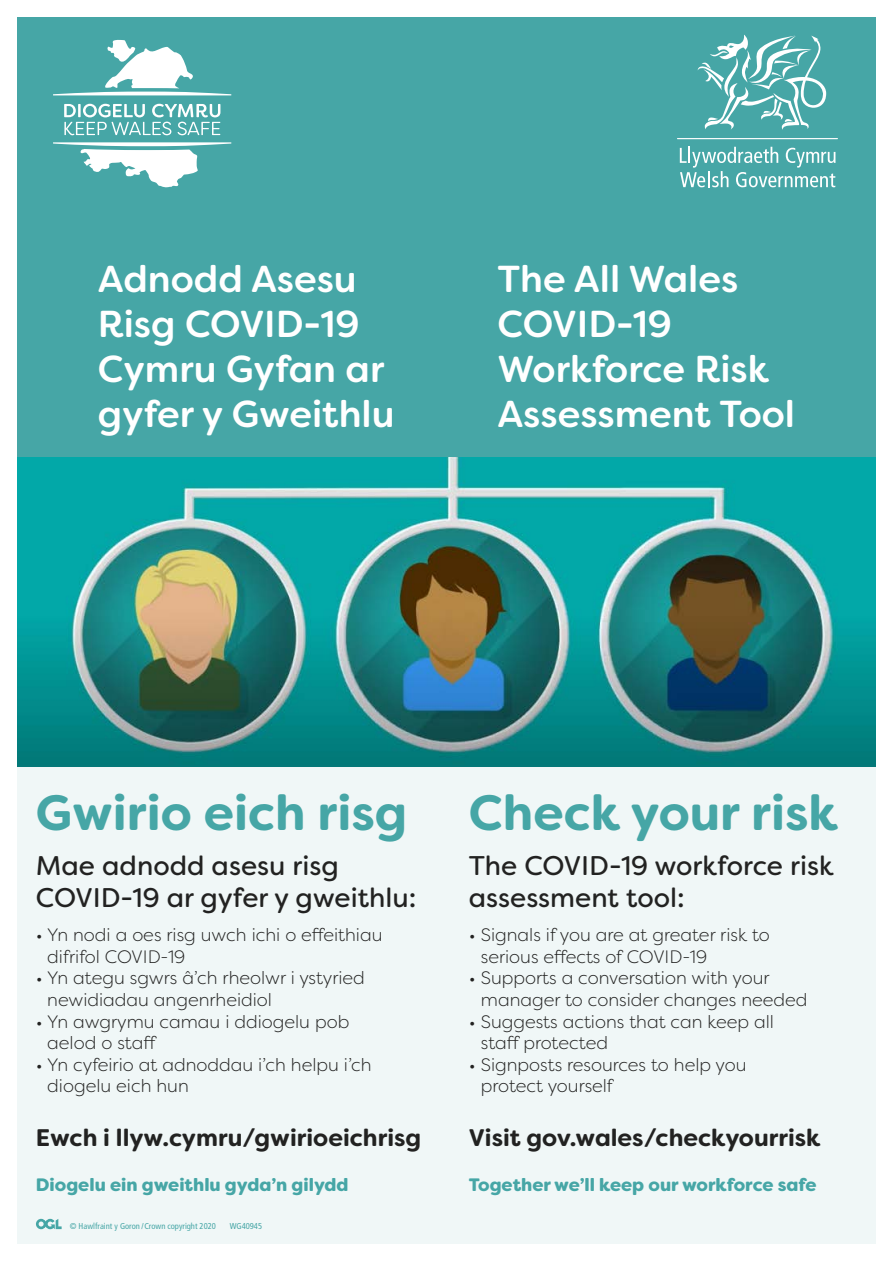
<style>
.page{position:relative;width:893px;height:1263px;background:#fff}
.page>*{position:absolute;margin:0;border:0;box-sizing:border-box;transform-origin:0 0}
.t1{font:700 49.5px "Filson Soft";color:#46a6a6}
.t2{font:500 37.5px/45px "Filson Soft";color:#fff}
.t3{font:27px/31.5px "Filson Soft";color:#222221}
.t4{font:700 24px "Filson Soft";color:#222221}
.t5{font:300 18px/21.6px "Filson Soft";color:#222221}
.t6{font:900 18px "Filson Soft";color:#46a6a6}
.t7{font:condensed 8.55px "Frutiger LT Std";color:#46a6a6}
</style>
<div class="page">
<div style="left:17px;top:719px;width:859px;height:525px;background:#f0f7f7"></div>
<div style="left:17px;top:17px;width:859px;height:710px;background:#46a6a6"></div>
<img style="left:17px;top:457px;width:859px;height:309px">
<svg style="left:53px;top:40px;width:178px;height:55px"></svg>
<svg style="left:53px;top:142px;width:178px;height:45px"></svg>
<svg style="left:64px;top:104px;width:156px;height:31px"></svg>
<svg style="left:698px;top:35px;width:128px;height:95px"></svg>
<svg style="left:680px;top:147px;width:155px;height:40px"></svg>
<hr style="left:677px;top:138px;width:161px;height:1px;background:#fff">
<svg style="left:36px;top:1219px;width:26px;height:10px"></svg>
<p class="t2" style="left:98px;top:256px;width:298px">Adnodd Asesu<br>Risg COVID-19<br>Cymru Gyfan ar gyfer y Gweithlu</p>
<p class="t2" style="left:497px;top:256px;width:299px">The All Wales<br>COVID-19<br>Workforce Risk<br>Assessment Tool</p>
<p class="t1" style="left:36px;top:781px;width:373px">Gwirio eich risg</p>
<p class="t3" style="left:36px;top:850px;width:382px">Mae adnodd asesu risg<br>COVID-19 ar gyfer y gweithlu:</p>
<p class="t5" style="left:47px;top:924px;width:337px;text-indent:-11px">• Yn nodi a oes risg uwch ichi o effeithiau difrifol COVID-19</p>
<p class="t5" style="left:47px;top:967px;width:319px;text-indent:-11px">• Yn ategu sgwrs â’ch rheolwr i ystyried newidiadau angenrheidiol</p>
<p class="t5" style="left:47px;top:1010px;width:303px;text-indent:-11px">• Yn awgrymu camau i ddiogelu pob aelod o staff</p>
<p class="t5" style="left:47px;top:1053px;width:326px;text-indent:-11px">• Yn cyfeirio at adnoddau i’ch helpu i’ch diogelu eich hun</p>
<p class="t4" style="left:36px;top:1122px;width:387px">Ewch i llyw.cymru/gwirioeichrisg</p>
<p class="t6" style="left:36px;top:1173px;width:314px">Diogelu ein gweithlu gyda’n gilydd</p>
<p class="t7" style="left:70px;top:1221px;width:148px">© Hawlfraint y Goron / Crown copyright 2020</p>
<p class="t7" style="left:230px;top:1221px;width:34px">WG40945</p>
<p class="t1" style="left:469px;top:781px;width:371px">Check your risk</p>
<p class="t3" style="left:469px;top:850px;width:366px">The COVID-19 workforce risk assessment tool:</p>
<p class="t5" style="left:481px;top:924px;width:291px;text-indent:-12px">• Signals if you are at greater risk to serious effects of COVID-19</p>
<p class="t5" style="left:481px;top:967px;width:328px;text-indent:-12px">• Supports a conversation with your manager to consider changes needed</p>
<p class="t5" style="left:481px;top:1010px;width:295px;text-indent:-12px">• Suggests actions that can keep all staff protected</p>
<p class="t5" style="left:481px;top:1053px;width:267px;text-indent:-12px">• Signposts resources to help you protect yourself</p>
<p class="t4" style="left:469px;top:1122px;width:353px">Visit gov.wales/checkyourrisk</p>
<p class="t6" style="left:469px;top:1173px;width:349px">Together we’ll keep our workforce safe</p>
</div>
